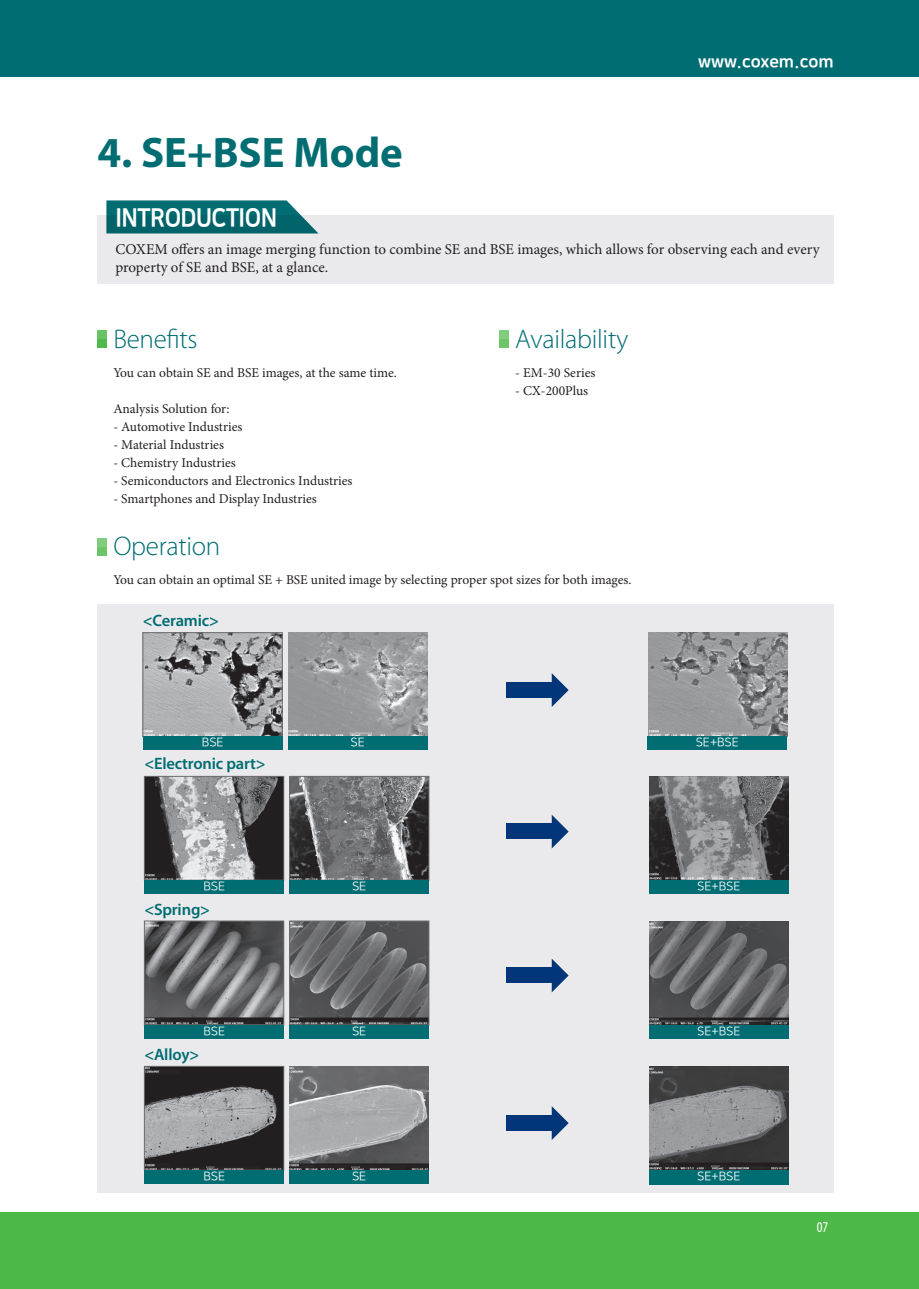
<style>
.page{position:relative;width:919px;height:1289px;background:#fff}
.page>*{position:absolute;margin:0;border:0;box-sizing:border-box;transform-origin:0 0}
.t1{font:700 42.9px "Myriad Pro";color:#006d72}
.t2{font:300 27px "Myriad Pro";letter-spacing:-.01em;color:#006d72}
.t3{font:25.5px "Nanum Square OTF ac EB";letter-spacing:-.025em;color:#fff;scale:.9 1}
.t4{font:600 16.5px "Myriad Pro";letter-spacing:-.01em;color:#006d72}
.t5{font:16.5px "Nanum Square OTF ac EB";color:#fff}
.t6{font:15px/18px "Minion Pro";letter-spacing:-.005em;color:#231f20}
.t7{font:condensed 15px "Myriad Pro";color:#fff}
.t8{font:13.5px "Minion Pro";letter-spacing:-.005em;color:#231f20}
.t9{font:12px "Nanum Square OTF ac R";color:#fff}
</style>
<div class="page">
<div style="left:0;top:1212px;width:918px;height:76px;background:#4cb848"></div>
<div style="left:0;top:0;width:918px;height:77px;background:#006d72"></div>
<div style="left:97px;top:215px;width:736px;height:69px;background:#e6e7e9"></div>
<div style="left:97px;top:330px;width:10px;height:18px;background:#68c365"></div>
<div style="left:97px;top:339px;width:10px;height:9px;background:#4cb848"></div>
<div style="left:97px;top:538px;width:10px;height:17px;background:#81cd7e"></div>
<div style="left:97px;top:547px;width:10px;height:9px;background:#6cc569"></div>
<div style="left:498px;top:330px;width:10px;height:18px;background:#81cd7e"></div>
<div style="left:498px;top:339px;width:10px;height:9px;background:#6cc569"></div>
<svg style="left:106px;top:200px;width:212px;height:33px;background:#167479"></svg>
<div style="left:97px;top:604px;width:736px;height:588px;background:#e6e7e9"></div>
<img style="left:146px;top:922px;width:136px;height:100px">
<div style="left:144px;top:920px;width:140px;height:104px;border:1px solid #6c6d70"></div>
<img style="left:291px;top:922px;width:136px;height:100px">
<div style="left:289px;top:920px;width:140px;height:104px;border:1px solid #6c6d70"></div>
<img style="left:649px;top:921px;width:139px;height:103px">
<div style="left:145px;top:1024px;width:139px;height:14px;background:#006d72"></div>
<div style="left:289px;top:1024px;width:140px;height:14px;background:#006d72"></div>
<div style="left:649px;top:1024px;width:139px;height:14px;background:#006d72"></div>
<div style="left:506px;top:967px;width:46px;height:16px;background:#033679"></div>
<svg style="left:551px;top:958px;width:17px;height:34px"></svg>
<img style="left:145px;top:634px;width:135px;height:100px">
<div style="left:143px;top:632px;width:139px;height:104px;border:1px solid #6c6d70"></div>
<img style="left:288px;top:632px;width:139px;height:104px">
<img style="left:648px;top:632px;width:139px;height:104px">
<div style="left:143px;top:736px;width:139px;height:14px;background:#006d72"></div>
<div style="left:288px;top:736px;width:139px;height:14px;background:#006d72"></div>
<div style="left:647px;top:736px;width:140px;height:14px;background:#006d72"></div>
<div style="left:506px;top:682px;width:46px;height:16px;background:#033679"></div>
<svg style="left:551px;top:673px;width:17px;height:34px"></svg>
<img style="left:146px;top:778px;width:136px;height:100px">
<div style="left:144px;top:776px;width:140px;height:104px;border:1px solid #6c6d70"></div>
<img style="left:291px;top:778px;width:136px;height:100px">
<div style="left:289px;top:776px;width:140px;height:104px;border:1px solid #6c6d70"></div>
<img style="left:649px;top:776px;width:139px;height:103px">
<div style="left:145px;top:880px;width:139px;height:14px;background:#006d72"></div>
<div style="left:289px;top:880px;width:140px;height:14px;background:#006d72"></div>
<div style="left:649px;top:880px;width:139px;height:14px;background:#006d72"></div>
<div style="left:506px;top:823px;width:46px;height:16px;background:#033679"></div>
<svg style="left:551px;top:815px;width:17px;height:33px"></svg>
<img style="left:146px;top:1068px;width:136px;height:100px">
<div style="left:144px;top:1066px;width:140px;height:104px;border:1px solid #6c6d70"></div>
<img style="left:289px;top:1066px;width:140px;height:104px">
<img style="left:649px;top:1066px;width:139px;height:103px">
<div style="left:145px;top:1170px;width:139px;height:14px;background:#006d72"></div>
<div style="left:289px;top:1170px;width:140px;height:14px;background:#006d72"></div>
<div style="left:649px;top:1169px;width:139px;height:15px;background:#006d72"></div>
<div style="left:506px;top:1115px;width:46px;height:15px;background:#033679"></div>
<svg style="left:551px;top:1106px;width:17px;height:33px"></svg>
<p class="t1" style="left:97px;top:124px;width:307px">4. SE+BSE Mode</p>
<p class="t5" style="left:698px;top:53px;width:137px">www.coxem.com</p>
<p class="t3" style="left:115px;top:204px;width:181px">INTRODUCTION</p>
<p class="t6" style="left:115px;top:240px;width:705px">COXEM offers an image merging function to combine SE and BSE images, which allows for observing each and every property of SE and BSE, at a glance.</p>
<p class="t2" style="left:113px;top:323px;width:86px">Benefits</p>
<p class="t2" style="left:515px;top:323px;width:114px">Availability</p>
<p class="t8" style="left:113px;top:364px;width:285px">You can obtain SE and BSE images, at the same time.</p>
<p class="t8" style="left:113px;top:400px;width:118px">Analysis Solution for:</p>
<p class="t8" style="left:113px;top:418px;width:131px">- Automotive Industries</p>
<p class="t8" style="left:113px;top:436px;width:112px">- Material Industries</p>
<p class="t8" style="left:113px;top:454px;width:124px">- Chemistry Industries</p>
<p class="t8" style="left:113px;top:472px;width:241px">- Semiconductors and Electronics Industries</p>
<p class="t8" style="left:113px;top:490px;width:205px">- Smartphones and Display Industries</p>
<p class="t2" style="left:113px;top:529px;width:109px">Operation</p>
<p class="t8" style="left:515px;top:364px;width:82px">- EM-30 Series</p>
<p class="t8" style="left:515px;top:382px;width:74px">- CX-200Plus</p>
<p class="t8" style="left:113px;top:570px;width:519px">You can obtain an optimal SE + BSE united image by selecting proper spot sizes for both images.</p>
<p class="t4" style="left:143px;top:610px;width:78px">&lt;Ceramic&gt;</p>
<p class="t9" style="left:202px;top:736px;width:23px">BSE</p>
<p class="t9" style="left:350px;top:736px;width:16px">SE</p>
<p class="t9" style="left:695px;top:736px;width:45px">SE+BSE</p>
<p class="t4" style="left:144px;top:753px;width:123px">&lt;Electronic part&gt;</p>
<p class="t9" style="left:203px;top:880px;width:23px">BSE</p>
<p class="t9" style="left:352px;top:880px;width:16px">SE</p>
<p class="t9" style="left:697px;top:880px;width:45px">SE+BSE</p>
<p class="t4" style="left:144px;top:898px;width:67px">&lt;Spring&gt;</p>
<p class="t9" style="left:203px;top:1024px;width:23px">BSE</p>
<p class="t9" style="left:352px;top:1024px;width:16px">SE</p>
<p class="t9" style="left:697px;top:1024px;width:45px">SE+BSE</p>
<p class="t4" style="left:144px;top:1043px;width:56px">&lt;Alloy&gt;</p>
<p class="t9" style="left:203px;top:1170px;width:23px">BSE</p>
<p class="t9" style="left:352px;top:1170px;width:16px">SE</p>
<p class="t9" style="left:697px;top:1169px;width:45px">SE+BSE</p>
<p class="t7" style="left:816px;top:1218px;width:13px">07</p>
</div>
